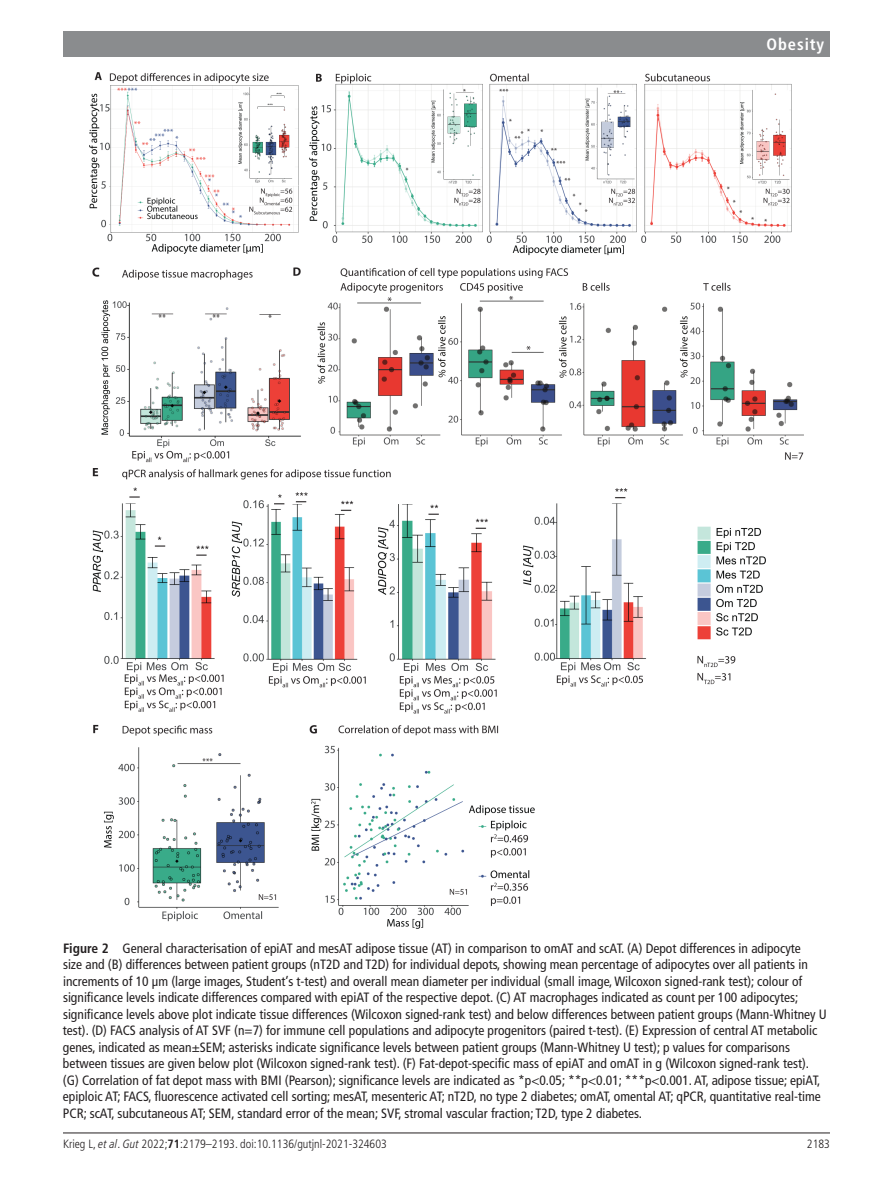
<style>
.page{position:relative;width:893px;height:1191px;background:#fff}
.page>*{position:absolute;margin:0;border:0;box-sizing:border-box;transform-origin:0 0}
.t1{font:700 condensed 16.5px "Frutiger LT Pro";letter-spacing:.055em;color:#fff}
.t2{font:condensed 13.5px/16.5px "Frutiger LT Pro";color:#231f20}
.t3{font:300 condensed 12px "Frutiger LT Pro";color:#231f20}
.s1{font-weight:700}
.s2{font-style:italic}
</style>
<div class="page">
<hr style="left:63px;top:1132px;width:767px;height:1px;background:#231f20">
<div style="left:63px;top:31px;width:767px;height:25px;background:#8a8c8e"></div>
<img style="left:90px;top:72px;width:713px;height:856px">
<p class="t1" style="left:766px;top:34px;width:59px">Obesity</p>
<p class="t2" style="left:63px;top:940px;width:765px"><span class="s1">Figure 2</span> General characterisation of epiAT and mesAT adipose tissue (AT) in comparison to omAT and scAT. (A) Depot differences in adipocyte<br>size and (B) differences between patient groups (nT2D and T2D) for individual depots, showing mean percentage of adipocytes over all patients in increments of 10 µm (large images, Student’s t-test) and overall mean diameter per individual (small image, Wilcoxon signed-rank test); colour of significance levels indicate differences compared with epiAT of the respective depot. (C) AT macrophages indicated as count per 100 adipocytes; significance levels above plot indicate tissue differences (Wilcoxon signed-rank test) and below differences between patient groups (Mann-Whitney U test). (D) FACS analysis of AT SVF (n=7) for immune cell populations and adipocyte progenitors (paired t-test). (E) Expression of central AT metabolic genes, indicated as mean±SEM; asterisks indicate significance levels between patient groups (Mann-Whitney U test); p values for comparisons between tissues are given below plot (Wilcoxon signed-rank test). (F) Fat-depot-specific mass of epiAT and omAT in g (Wilcoxon signed-rank test). (G) Correlation of fat depot mass with BMI (Pearson); significance levels are indicated as *p&lt;0.05; **p&lt;0.01; ***p&lt;0.001. AT, adipose tissue; epiAT, epiploic AT; FACS, fluorescence activated cell sorting; mesAT, mesenteric AT; nT2D, no type 2 diabetes; omAT, omental AT; qPCR, quantitative real-time PCR; scAT, subcutaneous AT; SEM, standard error of the mean; SVF, stromal vascular fraction; T2D, type 2 diabetes.</p>
<p class="t3" style="left:63px;top:1136px;width:325px">Krieg L, <span class="s2">et al</span>. <span class="s2">Gut</span> 2022;<span class="s1">71</span>:2179–2193. doi:10.1136/gutjnl-2021-324603</p>
<p class="t3" style="left:807px;top:1136px;width:25px">2183</p>
</div>
